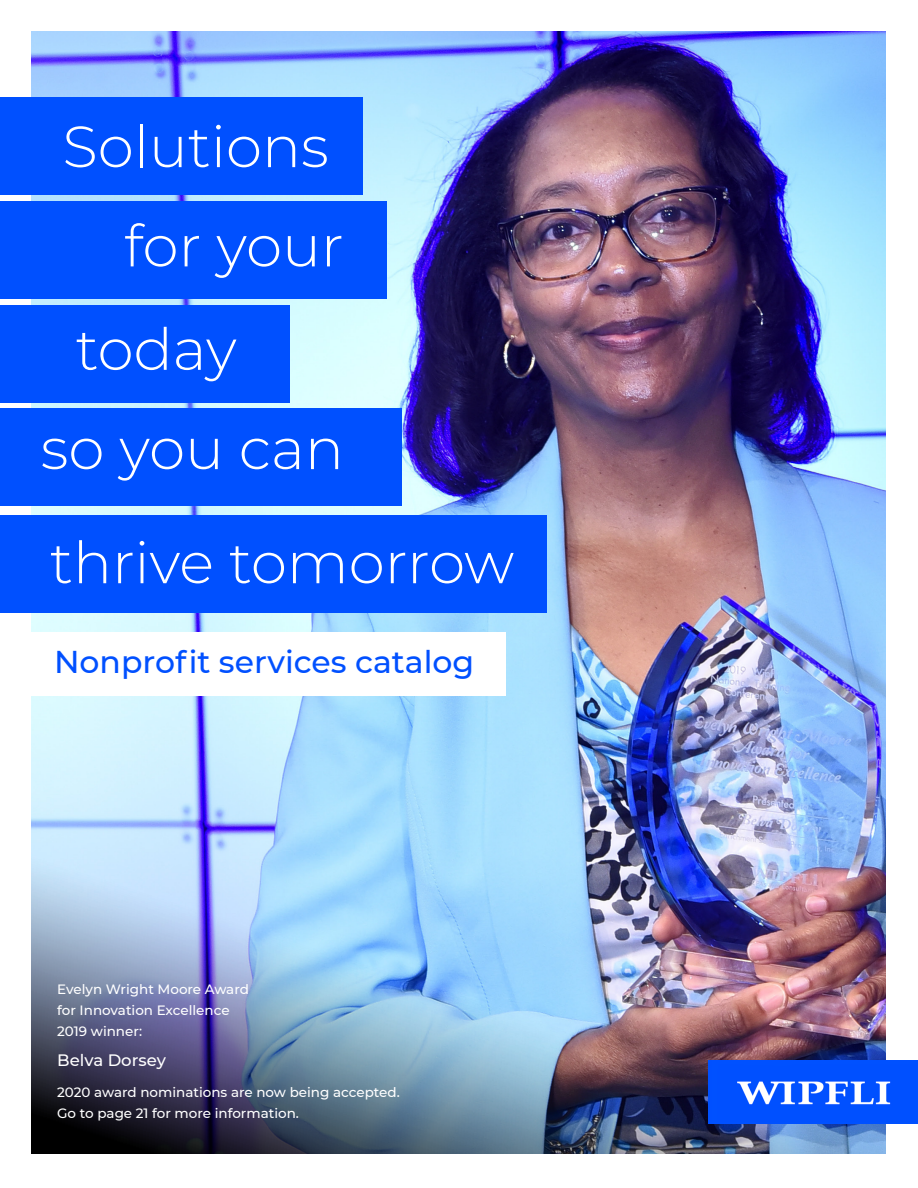
<style>
.page{position:relative;width:918px;height:1188px;background:#fff}
.page>*{position:absolute;margin:0;border:0;box-sizing:border-box;transform-origin:0 0}
.t1{font:300 58.05px "Montserrat";color:#fff}
.t2{font:500 31.5px "Montserrat";color:#0050ff}
.t3{font:500 16.5px "Montserrat";color:#fff}
.t4{font:500 13.5px/21px "Montserrat";color:#fff}
</style>
<div class="page">
<img style="left:32px;top:31px;width:853px;height:779px">
<img style="left:32px;top:810px;width:854px;height:344px">
<div style="left:708px;top:1061px;width:210px;height:63px;background:#0050ff"></div>
<img style="left:737px;top:1081px;width:154px;height:24px">
<div style="left:0;top:305px;width:289px;height:97px;background:#0050ff"></div>
<div style="left:0;top:97px;width:363px;height:98px;background:#0050ff"></div>
<div style="left:0;top:201px;width:387px;height:97px;background:#0050ff"></div>
<div style="left:0;top:409px;width:402px;height:97px;background:#0050ff"></div>
<div style="left:0;top:632px;width:505px;height:64px;background:#fff"></div>
<div style="left:0;top:516px;width:546px;height:97px;background:#0050ff"></div>
<h1 class="t1" style="left:62px;top:107px;width:268px">Solutions</h1>
<h1 class="t1" style="left:124px;top:206px;width:221px">for your</h1>
<h1 class="t1" style="left:76px;top:310px;width:163px">today</h1>
<h1 class="t1" style="left:41px;top:409px;width:305px">so you can</h1>
<h1 class="t1" style="left:50px;top:523px;width:466px">thrive tomorrow</h1>
<h2 class="t2" style="left:54px;top:640px;width:422px">Nonprofit services catalog</h2>
<p class="t4" style="left:57px;top:978px;width:193px">Evelyn Wright Moore Award for Innovation Excellence<br>2019 winner:</p>
<p class="t3" style="left:57px;top:1049px;width:110px">Belva Dorsey</p>
<p class="t4" style="left:57px;top:1081px;width:344px">2020 award nominations are now being accepted.<br>Go to page 21 for more information.</p>
</div>
